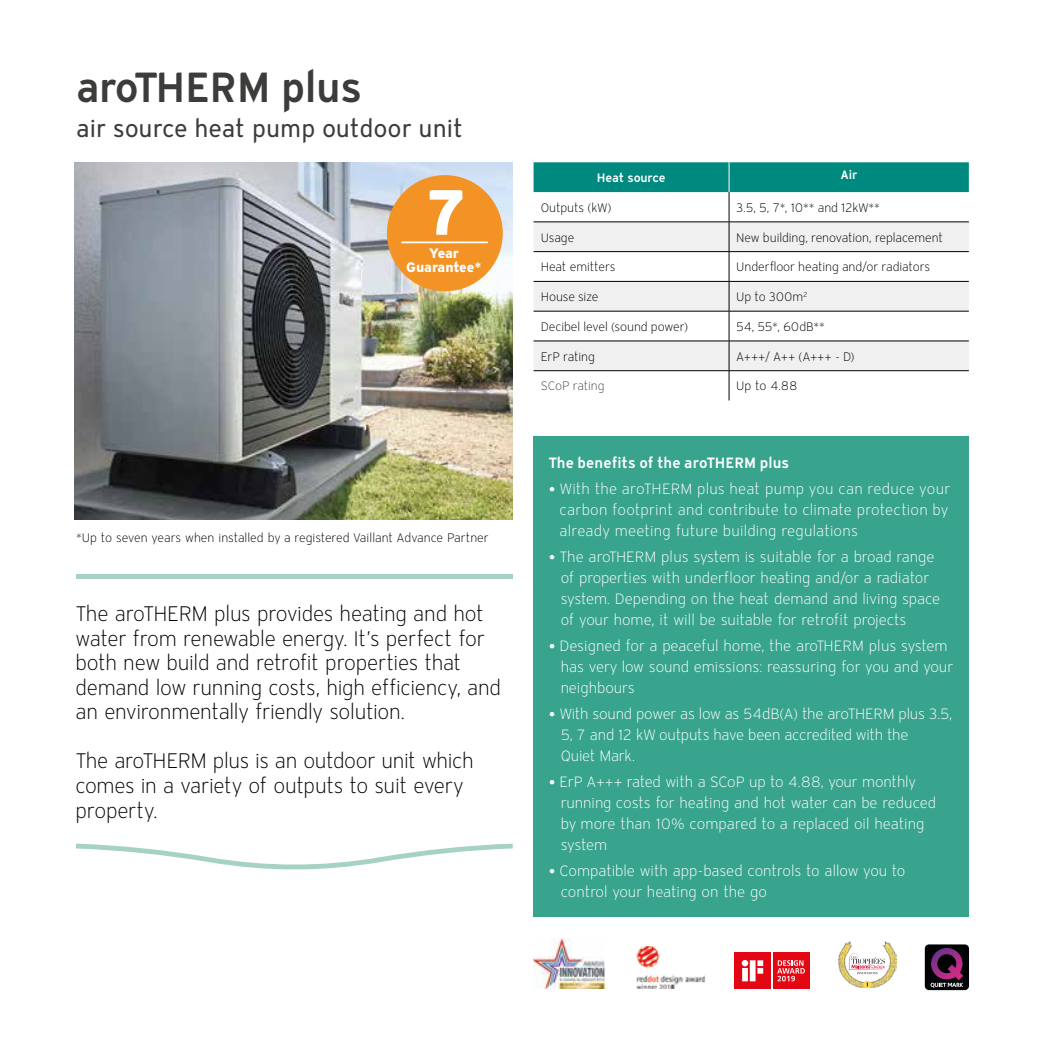
<style>
.page{position:relative;width:1042px;height:1042px;background:#fff}
.page>*{position:absolute;margin:0;border:0;box-sizing:border-box;transform-origin:0 0}
.t1{font:600 42px "Vaillant 12";letter-spacing:-.01em;color:#3c3c3b}
.t2{font:24.5px "Vaillant 12";color:#3c3c3b}
.t3{font:300 21px/24.5px "Vaillant 16";letter-spacing:-.015em;color:#000}
.t4{font:300 14.88px/21px "Vaillant 12";letter-spacing:-.01em;color:#fff}
.t5{font:600 14.88px "Vaillant 16";letter-spacing:.005em;color:#fff}
.t6{font:800 13.65px/13.7px "Vaillant 12";letter-spacing:-.015em;color:#fff;text-align:center}
.t7{font:300 12.25px "Vaillant 16";letter-spacing:-.01em;color:#000}
.t8{font:300 12.25px "Vaillant 12";letter-spacing:-.005em;color:#000}
.t9{font:300 12.25px "Vaillant 16";letter-spacing:-.03em;color:#000}
.t10{font:600 12.25px "Vaillant 12";letter-spacing:-.015em;color:#fff}
.t11{font:300 12.25px "Vaillant 16";letter-spacing:-.015em;color:#4a4a49}
.s1{font-weight:600}
.s2{font-family:"Vaillant 16";font-weight:400}
</style>
<div class="page">
<div style="left:533px;top:436px;width:436px;height:481px;background:#39a48e"></div>
<img style="left:74px;top:162px;width:439px;height:357px">
<div style="left:387px;top:175px;width:116px;height:116px;background:#f39325;border-radius:50%"></div>
<hr style="left:401px;top:241px;width:87px;height:2px;background:#fff">
<svg style="left:430px;top:190px;width:32px;height:45px"></svg>
<div style="left:533px;top:162px;width:436px;height:30px;background:#00897e"></div>
<svg style="left:533px;top:223px;width:436px;height:147px;fill:#f0f0f0"></svg>
<hr style="left:729px;top:162px;width:1px;height:30px;background:#fff">
<hr style="left:729px;top:192px;width:1px;height:30px;background:#000">
<hr style="left:533px;top:222px;width:196px;height:1px;background:#000">
<hr style="left:729px;top:222px;width:240px;height:1px;background:#000">
<hr style="left:533px;top:251px;width:196px;height:1px;background:#000">
<hr style="left:729px;top:251px;width:240px;height:1px;background:#000">
<hr style="left:533px;top:281px;width:196px;height:1px;background:#000">
<hr style="left:729px;top:281px;width:240px;height:1px;background:#000">
<svg style="left:729px;top:222px;width:1px;height:89px"></svg>
<hr style="left:533px;top:311px;width:196px;height:1px;background:#000">
<hr style="left:729px;top:311px;width:240px;height:1px;background:#000">
<hr style="left:729px;top:311px;width:1px;height:30px;background:#000">
<hr style="left:533px;top:341px;width:196px;height:1px;background:#000">
<hr style="left:729px;top:341px;width:240px;height:1px;background:#000">
<hr style="left:533px;top:370px;width:196px;height:1px;background:#000">
<hr style="left:729px;top:370px;width:240px;height:1px;background:#000">
<svg style="left:729px;top:341px;width:1px;height:59px"></svg>
<div style="left:925px;top:944px;width:44px;height:46px;background:#010203;border-radius:4px"></div>
<svg style="left:930px;top:948px;width:33px;height:39px"></svg>
<div style="left:734px;top:952px;width:37px;height:37px;background:#e30613"></div>
<svg style="left:742px;top:960px;width:21px;height:21px"></svg>
<div style="left:773px;top:952px;width:36px;height:37px;background:#e30613"></div>
<svg style="left:777px;top:960px;width:28px;height:21px"></svg>
<img style="left:636px;top:946px;width:69px;height:43px">
<img style="left:533px;top:938px;width:71px;height:50px">
<img style="left:838px;top:942px;width:58px;height:46px">
<svg style="left:863px;top:980px;width:8px;height:8px"></svg>
<svg style="left:849px;top:953px;width:36px;height:21px"></svg>
<svg style="left:76px;top:843px;width:437px;height:27px"></svg>
<div style="left:76px;top:574px;width:437px;height:5px;background:#a6d2c4"></div>
<h1 class="t1" style="left:76px;top:58px;width:287px">aroTHERM plus</h1>
<h2 class="t2" style="left:76px;top:112px;width:389px">air source heat pump outdoor unit</h2>
<p class="t6" style="left:406px;top:246px;width:77px">Year<br>Guarantee<span class="s1">*</span></p>
<p class="t8" style="left:76px;top:529px;width:414px">*Up to seven years when installed by a registered Vaillant Advance Partner</p>
<h3 class="t3" style="left:76px;top:601px;width:427px">The aroTHERM plus provides heating and hot water from renewable energy. It’s perfect for both new build and retrofit properties that demand low running costs, high efficiency, and an environmentally friendly solution.</h3>
<h3 class="t3" style="left:76px;top:748px;width:399px">The aroTHERM plus is an outdoor unit which comes in a variety of outputs to suit every property.</h3>
<p class="t10" style="left:597px;top:169px;width:70px">Heat source</p>
<p class="t10" style="left:840px;top:166px;width:19px">Air</p>
<p class="t7" style="left:541px;top:200px;width:72px">Outputs (kW)</p>
<p class="t9" style="left:736px;top:200px;width:145px">3.5, 5, 7*, 10** and 12kW**</p>
<p class="t7" style="left:541px;top:229px;width:35px">Usage</p>
<p class="t7" style="left:736px;top:229px;width:208px">New building, renovation, replacement</p>
<p class="t7" style="left:541px;top:259px;width:76px">Heat emitters</p>
<p class="t7" style="left:736px;top:259px;width:195px">Underfloor heating and/or radiators</p>
<p class="t7" style="left:541px;top:289px;width:59px">House size</p>
<p class="t7" style="left:736px;top:289px;width:73px">Up to 300m<sup>2</sup></p>
<p class="t7" style="left:541px;top:319px;width:149px">Decibel level (sound power)</p>
<p class="t7" style="left:736px;top:319px;width:90px">54, 55*, 60dB**</p>
<p class="t7" style="left:541px;top:348px;width:56px">ErP rating</p>
<p class="t7" style="left:736px;top:348px;width:120px">A+++/ A++ (A+++ - D)</p>
<p class="t11" style="left:541px;top:378px;width:65px">SCoP rating</p>
<p class="t7" style="left:736px;top:378px;width:63px">Up to 4.88</p>
<p class="t5" style="left:548px;top:453px;width:242px">The benefits of the aroTHERM plus</p>
<p class="t4" style="left:559px;top:478px;width:392px;text-align:justify;text-indent:-11px"><span class="s2">•</span> With the aroTHERM plus heat pump you can reduce your carbon footprint and contribute to climate protection by already meeting future building regulations</p>
<p class="t4" style="left:561px;top:546px;width:381px;text-indent:-12px"><span class="s2">•</span> The aroTHERM plus system is suitable for a broad range of properties with underfloor heating and/or a radiator system. Depending on the heat demand and living space of your home, it will be suitable for retrofit projects</p>
<p class="t4" style="left:561px;top:635px;width:394px;text-indent:-12px"><span class="s2">•</span> Designed for a peaceful home, the aroTHERM plus system has very low sound emissions: reassuring for you and your neighbours</p>
<p class="t4" style="left:561px;top:703px;width:393px;text-indent:-12px"><span class="s2">•</span> With sound power as low as 54dB(A) the aroTHERM plus 3.5,<br>5, 7 and 12 kW outputs have been accredited with the<br>Quiet Mark.</p>
<p class="t4" style="left:561px;top:771px;width:377px;text-indent:-12px"><span class="s2">•</span> ErP A+++ rated with a SCoP up to 4.88, your monthly running costs for heating and hot water can be reduced by more than 10% compared to a replaced oil heating system</p>
<p class="t4" style="left:561px;top:860px;width:346px;text-indent:-12px"><span class="s2">•</span> Compatible with app-based controls to allow you to control your heating on the go</p>
</div>
